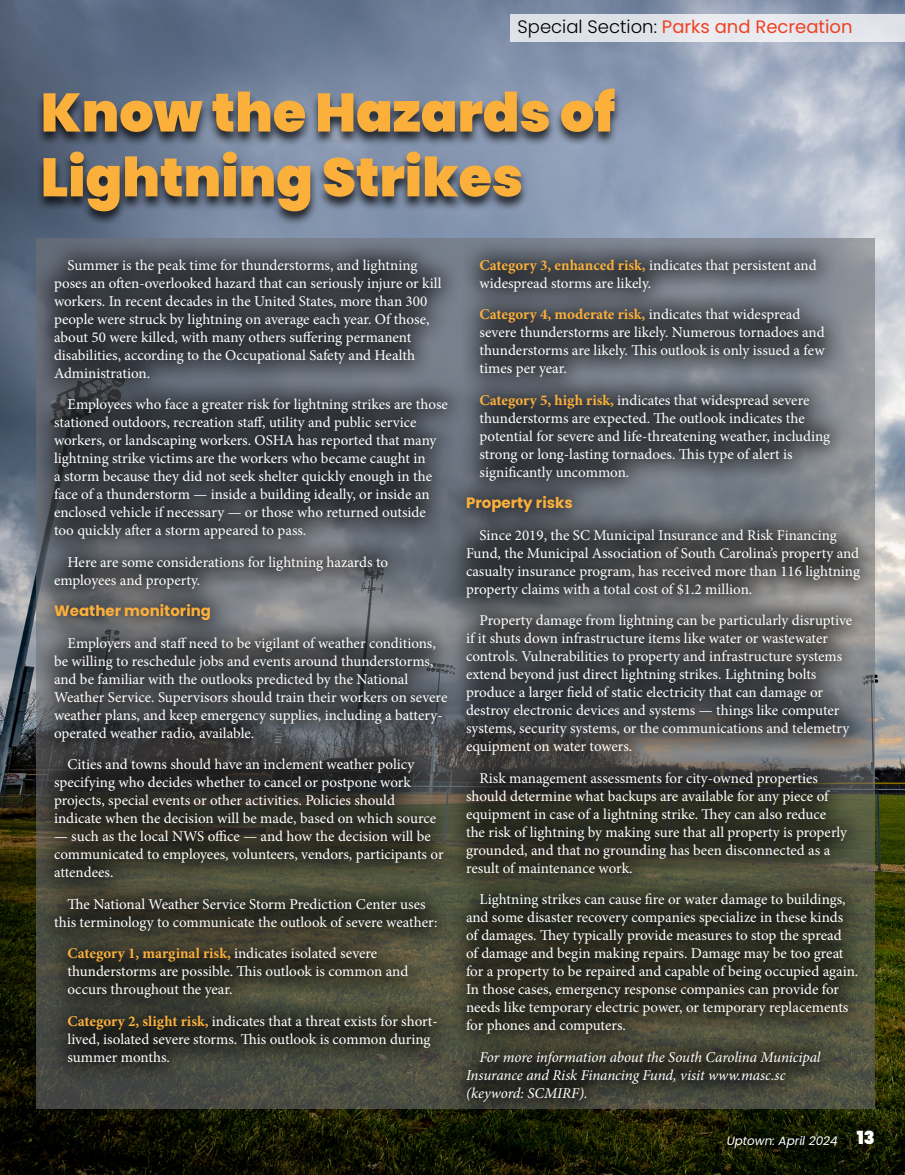
<style>
.page{position:relative;width:905px;height:1175px;background:#fff}
.page>*{position:absolute;margin:0;border:0;box-sizing:border-box;transform-origin:0 0}
.t1{font:900 54px/64.8px "Poppins";color:#fbb03b}
.t2{font:18px "Poppins";color:#ef4123}
.t3{font:15px/18px "Minion Pro";color:#fff}
.t4{font:italic 15px/18px "Minion Pro";letter-spacing:-.01em;color:#fff}
.t5{font:700 15px "Poppins";color:#fbb03b}
.t6{font:italic 12px "Poppins";color:#fff}
.s1{font-weight:300;color:#000}
.s2{font-weight:700;color:#fbb03b}
.s3{font-weight:900;font-style:normal;font-size:18px}
</style>
<div class="page">
<img style="left:0;top:0;width:904px;height:1174px">
<div style="left:510px;top:14px;width:394px;height:28px;background:#e0e4ea"></div>
<div style="left:33px;top:237px;width:848px;height:885px;background:#000;opacity:.86"></div>
<div style="left:36px;top:88px;width:586px;height:138px;background:#000;opacity:.75"></div>
<p class="t2" style="left:517px;top:17px;width:336px"><span class="s1">Special Section:</span> Parks and Recreation</p>
<h1 class="t1" style="left:41px;top:80px;width:576px">Know the Hazards of<br>Lightning Strikes</h1>
<p class="t3" style="left:54px;top:256px;width:389px;text-indent:14px">Summer is the peak time for thunderstorms, and lightning poses an often-overlooked hazard that can seriously injure or kill workers. In recent decades in the United States, more than 300 people were struck by lightning on average each year. Of those, about 50 were killed, with many others suffering permanent disabilities, according to the Occupational Safety and Health Administration.</p>
<p class="t3" style="left:54px;top:395px;width:395px;text-indent:14px">Employees who face a greater risk for lightning strikes are those stationed outdoors, recreation staff, utility and public service workers, or landscaping workers. OSHA has reported that many lightning strike victims are the workers who became caught in<br>a storm because they did not seek shelter quickly enough in the face of a thunderstorm — inside a building ideally, or inside an enclosed vehicle if necessary — or those who returned outside too quickly after a storm appeared to pass.</p>
<p class="t3" style="left:54px;top:553px;width:335px;text-indent:14px">Here are some considerations for lightning hazards to employees and property.</p>
<p class="t5" style="left:54px;top:602px;width:159px">Weather monitoring</p>
<p class="t3" style="left:54px;top:634px;width:395px;text-indent:14px">Employers and staff need to be vigilant of weather conditions, be willing to reschedule jobs and events around thunderstorms, and be familiar with the outlooks predicted by the National Weather Service. Supervisors should train their workers on severe weather plans, and keep emergency supplies, including a battery&shy;operated weather radio, available.</p>
<p class="t3" style="left:54px;top:755px;width:383px;text-indent:14px">Cities and towns should have an inclement weather policy specifying who decides whether to cancel or postpone work projects, special events or other activities. Policies should indicate when the decision will be made, based on which source</p>
<p class="t3" style="left:54px;top:827px;width:391px">— such as the local NWS office — and how the decision will be communicated to employees, volunteers, vendors, participants or attendees.</p>
<p class="t3" style="left:54px;top:895px;width:385px;text-align:center">The National Weather Service Storm Prediction Center uses this terminology to communicate the outlook of severe weather:</p>
<p class="t3" style="left:68px;top:944px;width:342px"><span class="s2">Category 1, marginal risk,</span> indicates isolated severe thunderstorms are possible. This outlook is common and occurs throughout the year.</p>
<p class="t3" style="left:68px;top:1012px;width:372px"><span class="s2">Category 2, slight risk,</span> indicates that a threat exists for short&shy;lived, isolated severe storms. This outlook is common during summer months.</p>
<p class="t3" style="left:479px;top:256px;width:338px"><span class="s2">Category 3, enhanced risk,</span> indicates that persistent and widespread storms are likely.</p>
<p class="t3" style="left:479px;top:305px;width:346px"><span class="s2">Category 4, moderate risk,</span> indicates that widespread severe thunderstorms are likely. Numerous tornadoes and thunderstorms are likely. This outlook is only issued a few times per year.</p>
<p class="t3" style="left:479px;top:391px;width:352px"><span class="s2">Category 5, high risk,</span> indicates that widespread severe thunderstorms are expected. The outlook indicates the potential for severe and life-threatening weather, including strong or long-lasting tornadoes. This type of alert is significantly uncommon.</p>
<p class="t5" style="left:466px;top:494px;width:108px">Property risks</p>
<p class="t3" style="left:466px;top:526px;width:395px;text-indent:14px">Since 2019, the SC Municipal Insurance and Risk Financing Fund, the Municipal Association of South Carolina’s property and casualty insurance program, has received more than 116 lightning property claims with a total cost of $1.2 million.</p>
<p class="t3" style="left:466px;top:611px;width:388px;text-indent:14px">Property damage from lightning can be particularly disruptive if it shuts down infrastructure items like water or wastewater controls. Vulnerabilities to property and infrastructure systems extend beyond just direct lightning strikes. Lightning bolts produce a larger field of static electricity that can damage or destroy electronic devices and systems — things like computer systems, security systems, or the communications and telemetry equipment on water towers.</p>
<p class="t3" style="left:466px;top:769px;width:382px;text-indent:14px">Risk management assessments for city-owned properties should determine what backups are available for any piece of equipment in case of a lightning strike. They can also reduce the risk of lightning by making sure that all property is properly grounded, and that no grounding has been disconnected as a result of maintenance work.</p>
<p class="t3" style="left:466px;top:890px;width:394px;text-indent:14px">Lightning strikes can cause fire or water damage to buildings, and some disaster recovery companies specialize in these kinds of damages. They typically provide measures to stop the spread<br>of damage and begin making repairs. Damage may be too great for a property to be repaired and capable of being occupied again.<br>In those cases, emergency response companies can provide for needs like temporary electric power, or temporary replacements for phones and computers.</p>
<p class="t4" style="left:466px;top:1048px;width:356px;text-indent:14px">For more information about the South Carolina Municipal<br>Insurance and Risk Financing Fund, visit www.masc.sc (keyword: SCMIRF).</p>
<p class="t6" style="left:726px;top:1133px;width:150px">Uptown: April 2024 <span class="s3">13</span></p>
</div>
